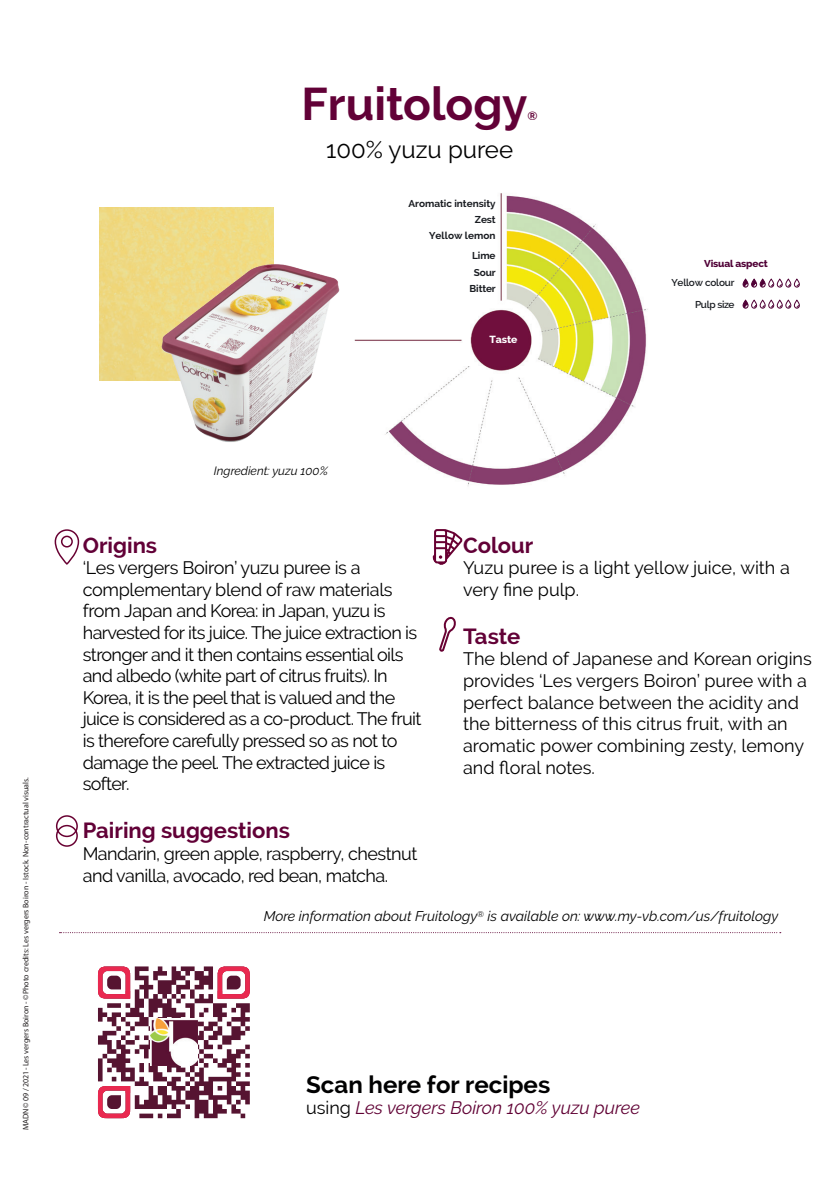
<style>
.page{position:relative;width:840px;height:1191px;background:#fff}
.page>*{position:absolute;margin:0;border:0;box-sizing:border-box;transform-origin:0 0}
.t1{font:700 46px "Raleway";color:#620137}
.t2{font:700 24px "Raleway";color:#000001}
.t3{font:24px "Raleway";color:#000001}
.t4{font:700 22px "Raleway";color:#620137}
.t5{font:18px/21.6px "Raleway";letter-spacing:-.03em;color:#000001}
.t6{font:18px/21.6px "Raleway";color:#000001}
.t7{font:italic 18px "Raleway";color:#600134}
.t8{font:italic 14px "Raleway";color:#000001}
.t9{font:italic 12px "Raleway";color:#000001}
.t10{font:700 12px "Raleway";color:#620137}
.t11{font:800 10.4px "Raleway";letter-spacing:-.01em;color:#fff}
.t12{font:700 10px/16.2px "Raleway";color:#191c21;text-align:right}
.t13{font:600 10px/21.8px "Raleway";letter-spacing:-.02em;color:#191c21;text-align:right}
.t14{font:800 10px "Raleway";letter-spacing:-.02em;color:#500136}
.t15{font:8px "Myriad Pro";color:#231f20}
.s1{font-style:normal;color:#000001}
</style>
<div class="page">
<img style="left:354px;top:193px;width:294px;height:293px">
<img style="left:100px;top:208px;width:52px;height:172px">
<img style="left:152px;top:207px;width:188px;height:235px">
<svg style="left:59px;top:932px;width:721px;height:1px"></svg>
<div style="left:742px;top:279px;width:5px;height:8px;background:#500136;border-radius:3px"></div>
<div style="left:742px;top:279px;width:5px;height:8px;border:1px solid #500136;border-radius:3px"></div>
<div style="left:751px;top:279px;width:5px;height:8px;background:#500136;border-radius:3px"></div>
<div style="left:751px;top:279px;width:5px;height:8px;border:1px solid #500136;border-radius:3px"></div>
<div style="left:759px;top:279px;width:5px;height:8px;background:#500136;border-radius:3px"></div>
<div style="left:759px;top:279px;width:6px;height:8px;border:1px solid #500136;border-radius:3px"></div>
<div style="left:768px;top:279px;width:5px;height:8px;border:1px solid #500136;border-radius:3px"></div>
<div style="left:776px;top:279px;width:6px;height:8px;border:1px solid #500136;border-radius:3px"></div>
<div style="left:785px;top:279px;width:5px;height:8px;border:1px solid #500136;border-radius:3px"></div>
<div style="left:793px;top:279px;width:6px;height:8px;border:1px solid #500136;border-radius:3px"></div>
<div style="left:742px;top:300px;width:5px;height:8px;background:#500136;border-radius:3px"></div>
<div style="left:742px;top:300px;width:5px;height:8px;border:1px solid #500136;border-radius:3px"></div>
<div style="left:751px;top:300px;width:5px;height:8px;border:1px solid #500136;border-radius:3px"></div>
<div style="left:768px;top:300px;width:5px;height:8px;border:1px solid #500136;border-radius:3px"></div>
<div style="left:759px;top:300px;width:6px;height:8px;border:1px solid #500136;border-radius:3px"></div>
<div style="left:776px;top:300px;width:6px;height:8px;border:1px solid #500136;border-radius:3px"></div>
<div style="left:785px;top:300px;width:5px;height:8px;border:1px solid #500136;border-radius:3px"></div>
<div style="left:793px;top:300px;width:6px;height:8px;border:1px solid #500136;border-radius:3px"></div>
<div style="left:55px;top:529px;width:24px;height:35px;border:2px solid #680032;border-radius:12px"></div>
<div style="left:61px;top:535px;width:12px;height:12px;border:2px solid #680032;border-radius:50%"></div>
<svg style="left:432px;top:529px;width:31px;height:36px"></svg>
<svg style="left:439px;top:616px;width:17px;height:36px"></svg>
<div style="left:56px;top:815px;width:22px;height:22px;border:2px solid #680032;border-radius:50%"></div>
<div style="left:56px;top:825px;width:22px;height:21px;border:2px solid #680032;border-radius:50%"></div>
<svg style="left:97px;top:976px;width:153px;height:143px"></svg>
<svg style="left:98px;top:966px;width:152px;height:115px"></svg>
<svg style="left:105px;top:991px;width:18px;height:11px"></svg>
<svg style="left:98px;top:973px;width:7px;height:29px"></svg>
<svg style="left:98px;top:966px;width:25px;height:7px"></svg>
<svg style="left:123px;top:966px;width:10px;height:36px"></svg>
<svg style="left:224px;top:991px;width:19px;height:11px"></svg>
<svg style="left:214px;top:973px;width:10px;height:29px"></svg>
<svg style="left:214px;top:966px;width:29px;height:7px"></svg>
<svg style="left:243px;top:966px;width:7px;height:36px"></svg>
<img style="left:150px;top:1018px;width:47px;height:47px">
<p class="t15" style="left:21px;top:1130px;width:354px;rotate:-90deg">MADN© 09 / 2021- Les vergers Boiron - ©Photo credits: Les vergers Boiron - Istock. Non-contractual visuals.</p>
<h1 class="t1" style="left:301px;top:77px;width:227px">Fruitology</h1>
<p class="t10" style="left:527px;top:108px;width:12px">®</p>
<h2 class="t3" style="left:326px;top:135px;width:188px">100% yuzu puree</h2>
<p class="t12" style="left:408px;top:195px;width:89px">Aromatic intensity<br>Zest<br>Yellow lemon</p>
<p class="t12" style="left:473px;top:264px;width:23px">Sour</p>
<p class="t12" style="left:472px;top:248px;width:25px">Lime</p>
<p class="t12" style="left:469px;top:281px;width:28px">Bitter</p>
<p class="t9" style="left:214px;top:463px;width:115px">Ingredient: yuzu 100%</p>
<p class="t11" style="left:489px;top:333px;width:29px">Taste</p>
<p class="t14" style="left:703px;top:258px;width:65px">Visual aspect</p>
<p class="t13" style="left:671px;top:272px;width:65px">Yellow colour<br>Pulp size</p>
<p class="t4" style="left:83px;top:532px;width:76px">Origins</p>
<p class="t5" style="left:83px;top:557px;width:340px">‘Les vergers Boiron’ yuzu puree is a complementary blend of raw materials from Japan and Korea: in Japan, yuzu is harvested for its juice. The juice extraction is stronger and it then contains essential oils and albedo (white part of citrus fruits). In Korea, it is the peel that is valued and the juice is considered as a co-product. The fruit is therefore carefully pressed so as not to damage the peel. The extracted juice is softer.</p>
<p class="t4" style="left:83px;top:818px;width:208px">Pairing suggestions</p>
<p class="t5" style="left:83px;top:842px;width:336px">Mandarin, green apple, raspberry, chestnut and vanilla, avocado, red bean, matcha.</p>
<p class="t4" style="left:463px;top:532px;width:72px">Colour</p>
<p class="t6" style="left:463px;top:557px;width:328px">Yuzu puree is a light yellow juice, with a very fine pulp.</p>
<p class="t4" style="left:463px;top:623px;width:59px">Taste</p>
<p class="t6" style="left:463px;top:648px;width:350px">The blend of Japanese and Korean origins provides ‘Les vergers Boiron’ puree with a perfect balance between the acidity and the bitterness of this citrus fruit, with an aromatic power combining zesty, lemony and floral notes.</p>
<p class="t8" style="left:264px;top:908px;width:515px">More information about Fruitology<sup>®</sup> is available on: www.my-vb.com/us/fruitology</p>
<h2 class="t2" style="left:306px;top:1070px;width:245px">Scan here for recipes</h2>
<p class="t7" style="left:306px;top:1097px;width:335px"><span class="s1">using</span> Les vergers Boiron 100% yuzu puree</p>
</div>
